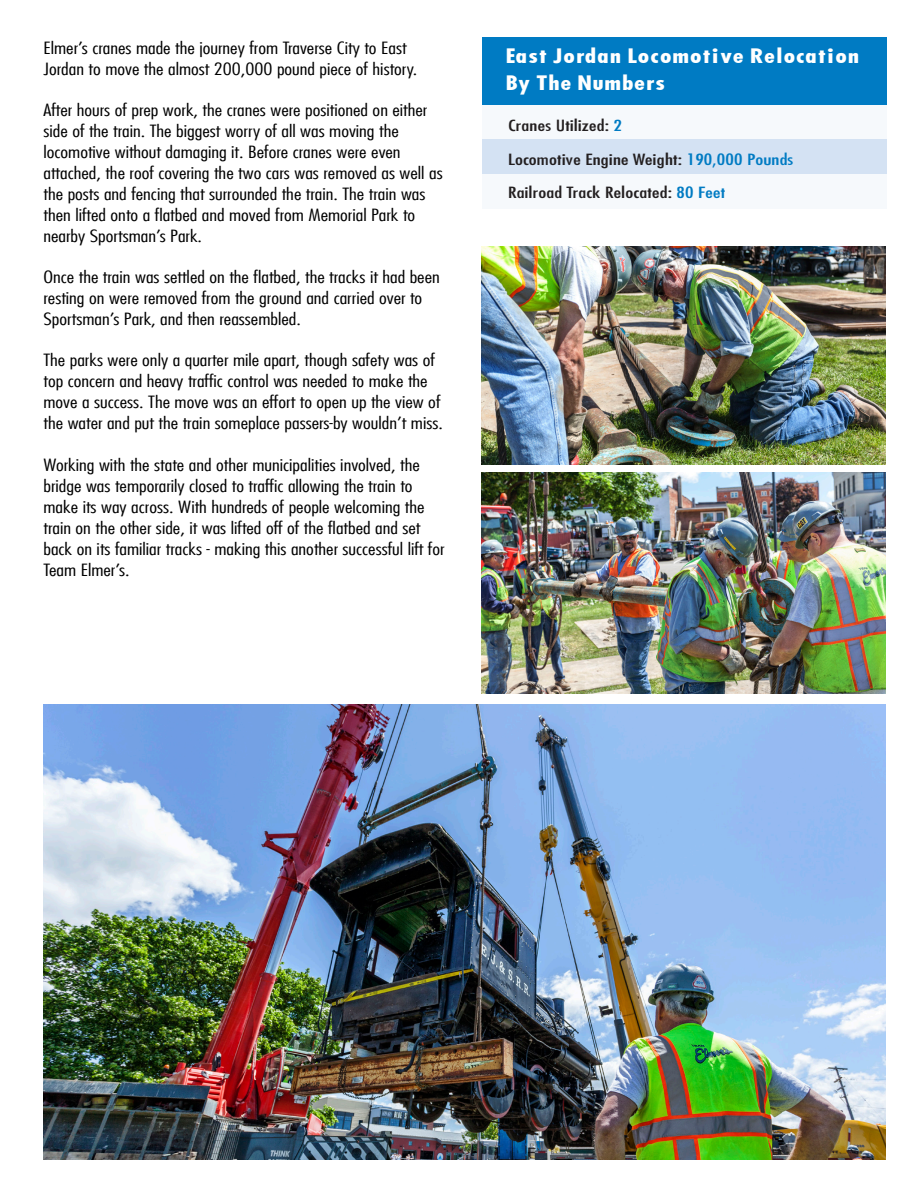
<style>
.page{position:relative;width:918px;height:1188px;background:#fff}
.page>*{position:absolute;margin:0;border:0;box-sizing:border-box;transform-origin:0 0}
.t1{font:700 19.5px "Futura Cond";color:#fff;scale:1.34 1}
.Body{font:300 condensed 16.5px/21px "Futura Std";color:#000;scale:1.31 1}
.t2{font:condensed 15px "Futura";letter-spacing:.01em;color:#231f20;scale:1.37 1}
.s1{color:#007bc3}
</style>
<div class="page">
<div style="left:482px;top:174px;width:405px;height:35px;background:#f6f9fc"></div>
<div style="left:482px;top:140px;width:405px;height:34px;background:#d4e2f3"></div>
<div style="left:482px;top:105px;width:405px;height:35px;background:#f6f9fc"></div>
<div style="left:482px;top:37px;width:405px;height:68px;background:#007bc3"></div>
<img style="left:44px;top:704px;width:842px;height:455px">
<img style="left:482px;top:473px;width:404px;height:221px">
<img style="left:482px;top:246px;width:404px;height:218px">
<p class="Body" style="left:44px;top:37px;width:287px">Elmer’s cranes made the journey from Traverse City to East<br>Jordan to move the almost 200,000 pound piece of history.</p>
<p class="Body" style="left:44px;top:99px;width:306px">After hours of prep work, the cranes were positioned on either side of the train. The biggest worry of all was moving the locomotive without damaging it. Before cranes were even attached, the roof covering the two cars was removed as well as the posts and fencing that surrounded the train. The train was then lifted onto a flatbed and moved from Memorial Park to nearby Sportsman’s Park.</p>
<p class="Body" style="left:44px;top:267px;width:304px">Once the train was settled on the flatbed, the tracks it had been resting on were removed from the ground and carried over to<br>Sportsman’s Park, and then reassembled.</p>
<p class="Body" style="left:44px;top:350px;width:306px">The parks were only a quarter mile apart, though safety was of top concern and heavy traffic control was needed to make the move a success. The move was an effort to open up the view of the water and put the train someplace passers-by wouldn’t miss.</p>
<p class="Body" style="left:44px;top:454px;width:308px">Working with the state and other municipalities involved, the bridge was temporarily closed to traffic allowing the train to make its way across. With hundreds of people welcoming the train on the other side, it was lifted off of the flatbed and set back on its familiar tracks - making this another successful lift for Team Elmer’s.</p>
<p class="t1" style="left:505px;top:43px;width:266px">East Jordan Locomotive Relocation</p>
<p class="t1" style="left:505px;top:70px;width:121px">By The Numbers</p>
<p class="t2" style="left:508px;top:116px;width:85px">Cranes Utilized: <span class="s1">2</span></p>
<p class="t2" style="left:508px;top:149px;width:210px">Locomotive Engine Weight: <span class="s1">190,000 Pounds</span></p>
<p class="t2" style="left:508px;top:183px;width:160px">Railroad Track Relocated: <span class="s1">80 Feet</span></p>
</div>
